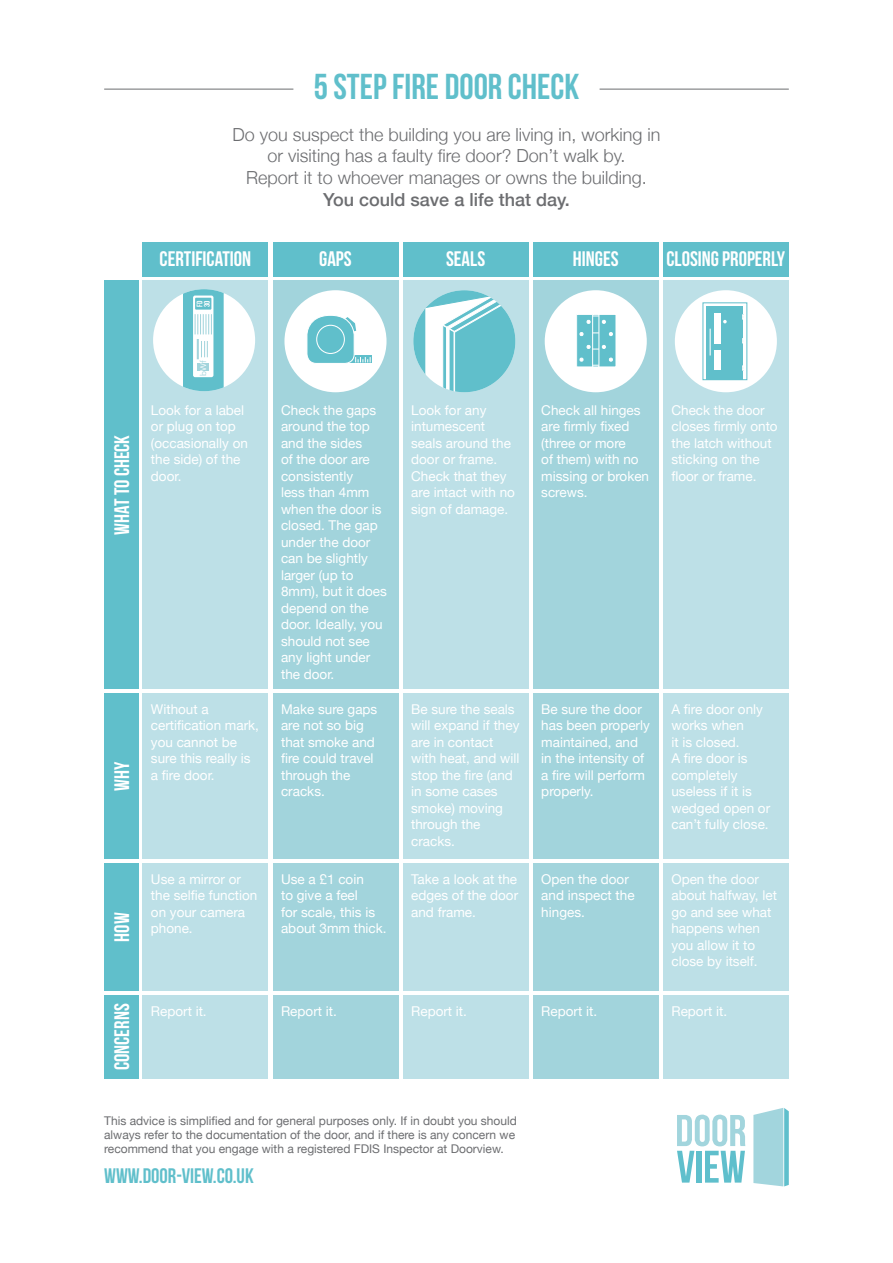
<style>
.page{position:relative;width:893px;height:1263px;background:#fff}
.page>*{position:absolute;margin:0;border:0;box-sizing:border-box;transform-origin:0 0}
.t1{font:36px "Bebas Neue";color:#60bfcb}
.t2{font:21px "Bebas Neue";color:#fff}
.t3{font:21px "Bebas Neue";color:#60bfcb}
.t4{font:300 18px/21.6px "Helvetica Neue";color:#6c6d70;text-align:center}
.t5{font:500 18px "Helvetica Neue";color:#6c6d70}
.t6{font:13.5px/16.5px "Helvetica Neue";color:#fff}
.t7{font:12px/14.4px "Helvetica Neue";color:#6c6d70}
.t8{font:8.1px/7.4px "Bebas Neue";color:#fff}
.t9{font:8.1px "Avenir";color:#a2d4dc}
.s1{color:#fff}
</style>
<div class="page">
<div style="left:142px;top:242px;width:126px;height:34px;background:#60bfcb"></div>
<div style="left:273px;top:242px;width:125px;height:34px;background:#60bfcb"></div>
<div style="left:403px;top:242px;width:126px;height:34px;background:#60bfcb"></div>
<div style="left:533px;top:242px;width:126px;height:34px;background:#60bfcb"></div>
<div style="left:104px;top:281px;width:34px;height:408px;background:#60bfcb"></div>
<div style="left:104px;top:995px;width:34px;height:83px;background:#60bfcb"></div>
<div style="left:104px;top:863px;width:34px;height:128px;background:#60bfcb"></div>
<div style="left:104px;top:693px;width:34px;height:166px;background:#60bfcb"></div>
<div style="left:142px;top:281px;width:126px;height:408px;background:#bde0e7"></div>
<div style="left:142px;top:693px;width:126px;height:166px;background:#bde0e7"></div>
<div style="left:142px;top:863px;width:126px;height:128px;background:#bde0e7"></div>
<div style="left:142px;top:995px;width:126px;height:83px;background:#bde0e7"></div>
<div style="left:663px;top:693px;width:126px;height:166px;background:#bde0e7"></div>
<div style="left:663px;top:863px;width:126px;height:128px;background:#bde0e7"></div>
<div style="left:663px;top:995px;width:126px;height:83px;background:#bde0e7"></div>
<div style="left:403px;top:693px;width:126px;height:166px;background:#bde0e7"></div>
<div style="left:403px;top:863px;width:126px;height:128px;background:#bde0e7"></div>
<div style="left:403px;top:995px;width:126px;height:83px;background:#bde0e7"></div>
<div style="left:273px;top:693px;width:125px;height:166px;background:#a2d4dc"></div>
<div style="left:273px;top:863px;width:125px;height:128px;background:#a2d4dc"></div>
<div style="left:273px;top:995px;width:125px;height:83px;background:#a2d4dc"></div>
<div style="left:533px;top:693px;width:126px;height:166px;background:#a2d4dc"></div>
<div style="left:533px;top:863px;width:126px;height:128px;background:#a2d4dc"></div>
<div style="left:533px;top:995px;width:126px;height:83px;background:#a2d4dc"></div>
<div style="left:273px;top:281px;width:125px;height:408px;background:#a2d4dc"></div>
<div style="left:403px;top:281px;width:126px;height:408px;background:#bde0e7"></div>
<div style="left:533px;top:281px;width:126px;height:408px;background:#a2d4dc"></div>
<div style="left:663px;top:281px;width:126px;height:408px;background:#bde0e7"></div>
<div style="left:663px;top:242px;width:126px;height:34px;background:#60bfcb"></div>
<hr style="left:104px;top:89px;width:189px;height:1px;background:#6c6d70">
<hr style="left:600px;top:89px;width:189px;height:1px;background:#6c6d70">
<div style="left:153px;top:289px;width:102px;height:102px;background:#fff;border-radius:50%"></div>
<svg style="left:183px;top:289px;width:41px;height:102px"></svg>
<div style="left:198px;top:364px;width:11px;height:7px;background:#a2d4dc"></div>
<div style="left:284px;top:290px;width:103px;height:102px;background:#fff;border-radius:50%"></div>
<svg style="left:307px;top:315px;width:65px;height:48px"></svg>
<svg style="left:413px;top:290px;width:102px;height:102px"></svg>
<div style="left:545px;top:290px;width:102px;height:102px;background:#fff;border-radius:50%"></div>
<div style="left:577px;top:314px;width:39px;height:53px;background:#60bfcb"></div>
<div style="left:592px;top:314px;width:7px;height:53px;border:1px solid #fff"></div>
<svg style="left:579px;top:357px;width:4px;height:5px"></svg>
<svg style="left:579px;top:332px;width:4px;height:4px"></svg>
<svg style="left:586px;top:316px;width:20px;height:8px"></svg>
<svg style="left:586px;top:345px;width:20px;height:5px"></svg>
<svg style="left:609px;top:357px;width:4px;height:5px"></svg>
<svg style="left:609px;top:332px;width:4px;height:4px"></svg>
<div style="left:675px;top:290px;width:102px;height:102px;background:#fff;border-radius:50%"></div>
<div style="left:707px;top:306px;width:36px;height:74px;background:#60bfcb"></div>
<div style="left:714px;top:314px;width:6px;height:30px;background:#fff"></div>
<div style="left:714px;top:350px;width:6px;height:20px;background:#fff"></div>
<svg style="left:710px;top:329px;width:1px;height:27px"></svg>
<svg style="left:723px;top:320px;width:4px;height:3px"></svg>
<svg style="left:677px;top:1114px;width:68px;height:68px"></svg>
<svg style="left:753px;top:1108px;width:36px;height:78px;background:#a2d6de"></svg>
<p class="t1" style="left:314px;top:67px;width:267px">5 STEP FIRE DOOR CHECK</p>
<p class="t4" style="left:232px;top:122px;width:430px">Do you suspect the building you are living in, working in or visiting has a faulty fire door? Don’t walk by.<br>Report it to whoever manages or owns the building.</p>
<p class="t5" style="left:323px;top:185px;width:248px">You could save a life that day.</p>
<p class="t2" style="left:110px;top:535px;width:101px;rotate:-90deg">WHAT TO CHECK</p>
<p class="t2" style="left:110px;top:791px;width:31px;rotate:-90deg">WHY</p>
<p class="t2" style="left:110px;top:941px;width:31px;rotate:-90deg">HOW</p>
<p class="t2" style="left:110px;top:1070px;width:68px;rotate:-90deg">CONCERNS</p>
<p class="t2" style="left:160px;top:247px;width:93px">CERTIFICATION</p>
<p class="t2" style="left:319px;top:247px;width:34px">GAPS</p>
<p class="t2" style="left:446px;top:247px;width:41px">SEALS</p>
<p class="t2" style="left:573px;top:247px;width:47px">HINGES</p>
<p class="t8" style="left:196px;top:307px;width:8px;rotate:-90deg">FD<br>30</p>
<p class="t9" style="left:197px;top:376px;width:17px;rotate:-90deg">b<span class="s1">W</span>f</p>
<p class="t2" style="left:666px;top:247px;width:120px">CLOSING PROPERLY</p>
<p class="t6" style="left:151px;top:402px;width:98px">Look for a label or plug on top (occasionally on the side) of the door.</p>
<p class="t6" style="left:151px;top:701px;width:110px">Without a certification mark, you cannot be sure this really is a fire door.</p>
<p class="t6" style="left:151px;top:872px;width:108px">Use a mirror or the selfie function on your camera phone.</p>
<p class="t6" style="left:151px;top:1003px;width:57px">Report it.</p>
<p class="t6" style="left:281px;top:402px;width:107px">Check the gaps around the top and the sides<br>of the door are consistently<br>less than 4mm when the door is closed. The gap under the door can be slightly larger (up to<br>8mm), but it does depend on the door. Ideally, you should not see any light under the door.</p>
<p class="t6" style="left:411px;top:402px;width:105px">Look for any intumescent seals around the door or frame.<br>Check that they are intact with no sign of damage.</p>
<p class="t6" style="left:541px;top:402px;width:109px">Check all hinges are firmly fixed (three or more<br>of them) with no missing or broken screws.</p>
<p class="t6" style="left:671px;top:402px;width:108px">Check the door closes firmly onto the latch without sticking on the floor or frame.</p>
<p class="t6" style="left:281px;top:701px;width:98px">Make sure gaps are not so big that smoke and fire could travel through the cracks.</p>
<p class="t6" style="left:281px;top:872px;width:107px">Use a £1 coin<br>to give a feel<br>for scale, this is about 3mm thick.</p>
<p class="t6" style="left:281px;top:1003px;width:57px">Report it.</p>
<p class="t6" style="left:411px;top:701px;width:110px">Be sure the seals will expand if they are in contact with heat, and will stop the fire (and in some cases smoke) moving through the cracks.</p>
<p class="t6" style="left:411px;top:872px;width:109px;text-align:justify">Take a look at the edges of the door and frame.</p>
<p class="t6" style="left:411px;top:1003px;width:57px">Report it.</p>
<p class="t6" style="left:541px;top:701px;width:110px">Be sure the door has been properly maintained, and in the intensity of a fire will perform properly.</p>
<p class="t6" style="left:541px;top:872px;width:95px">Open the door and inspect the hinges.</p>
<p class="t6" style="left:541px;top:1003px;width:57px">Report it.</p>
<p class="t6" style="left:671px;top:701px;width:100px">A fire door only works when<br>it is closed.<br>A fire door is completely useless if it is wedged open or can’t fully close.</p>
<p class="t6" style="left:671px;top:872px;width:107px">Open the door about halfway, let go and see what happens when you allow it to close by itself.</p>
<p class="t6" style="left:671px;top:1003px;width:57px">Report it.</p>
<p class="t7" style="left:104px;top:1114px;width:414px">This advice is simplified and for general purposes only. If in doubt you should always refer to the documentation of the door, and if there is any concern we recommend that you engage with a registered FDIS Inspector at Doorview.</p>
<p class="t3" style="left:104px;top:1164px;width:151px">WWW.DOOR-VIEW.CO.UK</p>
</div>
